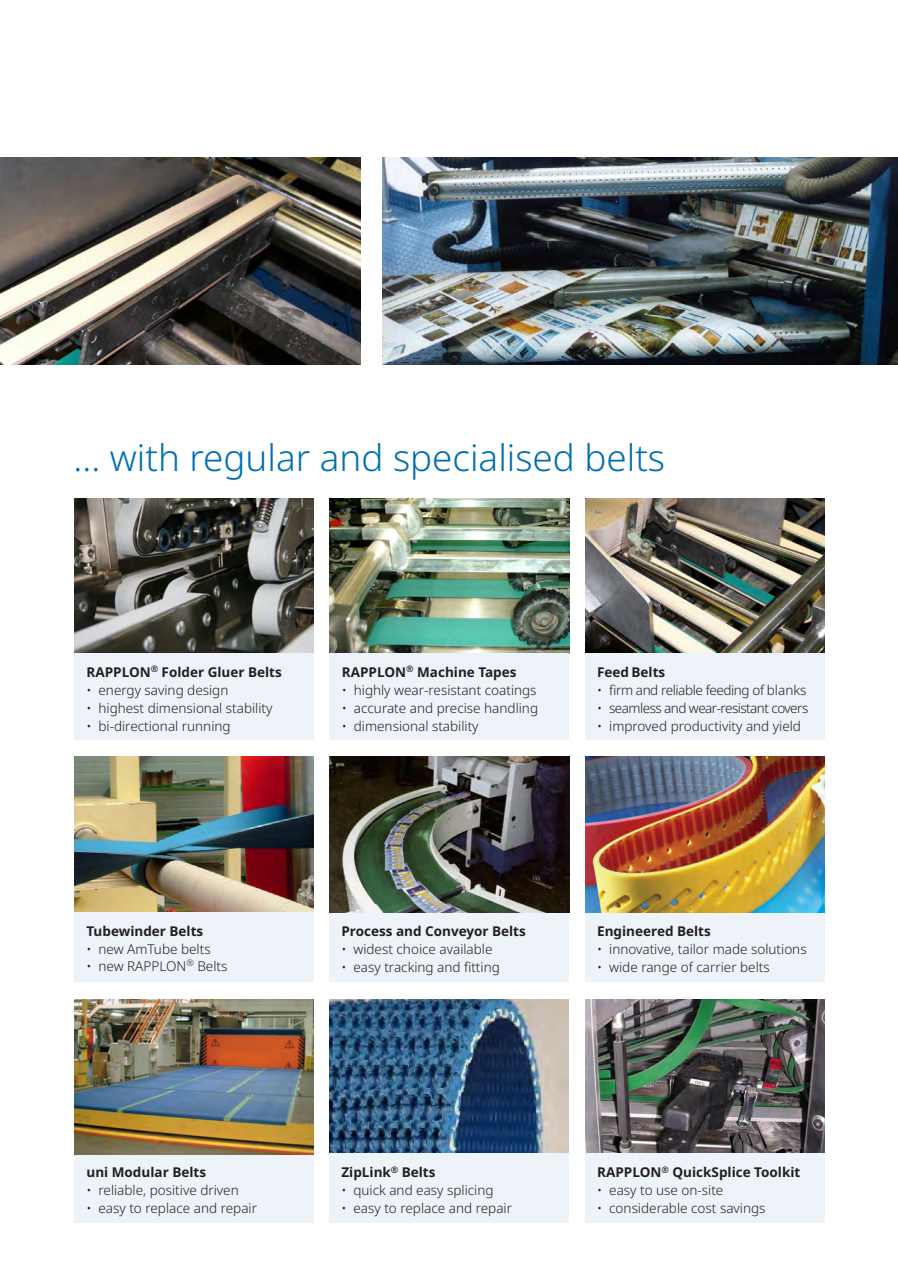
<style>
.page{position:relative;width:898px;height:1263px;background:#fff}
.page>*{position:absolute;margin:0;border:0;box-sizing:border-box;transform-origin:0 0}
.Headline{font:300 36.75px "Noto Sans";color:#006faf}
.Brottext{font:300 13.5px "Noto Sans";color:#231f20}
.Brottext-2{font:700 13.5px "Noto Sans";color:#231f20}
.Brottext-3{font:300 13.5px "Noto Sans";letter-spacing:-.04em;color:#231f20}
.Brottext-4{font:300 13.5px "Noto Sans";letter-spacing:-.03em;color:#231f20}
</style>
<div class="page">
<img style="left:74px;top:498px;width:239px;height:155px">
<img style="left:585px;top:498px;width:239px;height:155px">
<img style="left:329px;top:999px;width:239px;height:155px">
<img style="left:330px;top:498px;width:238px;height:155px">
<div style="left:74px;top:1154px;width:239px;height:69px;background:#eef3f9"></div>
<img style="left:74px;top:757px;width:239px;height:155px">
<img style="left:74px;top:999px;width:239px;height:155px">
<div style="left:329px;top:1154px;width:239px;height:69px;background:#eef3f9"></div>
<div style="left:74px;top:653px;width:239px;height:87px;background:#eef3f9"></div>
<div style="left:330px;top:653px;width:238px;height:87px;background:#eef3f9"></div>
<div style="left:585px;top:653px;width:239px;height:87px;background:#eef3f9"></div>
<div style="left:74px;top:912px;width:239px;height:69px;background:#eef3f9"></div>
<div style="left:329px;top:912px;width:239px;height:69px;background:#eef3f9"></div>
<img style="left:330px;top:757px;width:238px;height:155px">
<div style="left:585px;top:912px;width:239px;height:69px;background:#eef3f9"></div>
<img style="left:585px;top:757px;width:239px;height:155px">
<img style="left:585px;top:999px;width:239px;height:155px">
<div style="left:585px;top:1154px;width:239px;height:69px;background:#eef3f9"></div>
<img style="left:383px;top:157px;width:514px;height:207px">
<img style="left:0;top:157px;width:360px;height:207px">
<p class="Headline" style="left:73px;top:431px;width:593px">... with regular and specialised belts</p>
<p class="Brottext-2" style="left:86px;top:662px;width:197px">RAPPLON<sup>®</sup> Folder Gluer Belts</p>
<p class="Brottext" style="left:86px;top:680px;width:143px">• energy saving design</p>
<p class="Brottext" style="left:86px;top:698px;width:187px">• highest dimensional stability</p>
<p class="Brottext" style="left:86px;top:717px;width:146px">• bi-directional running</p>
<p class="Brottext-2" style="left:342px;top:662px;width:176px">RAPPLON<sup>®</sup> Machine Tapes</p>
<p class="Brottext" style="left:342px;top:680px;width:196px">• highly wear-resistant coatings</p>
<p class="Brottext" style="left:342px;top:698px;width:198px">• accurate and precise handling</p>
<p class="Brottext" style="left:342px;top:716px;width:138px">• dimensional stability</p>
<p class="Brottext-2" style="left:597px;top:662px;width:69px">Feed Belts</p>
<p class="Brottext-4" style="left:597px;top:680px;width:211px">• firm and reliable feeding of blanks</p>
<p class="Brottext-3" style="left:597px;top:698px;width:212px">• seamless and wear-resistant covers</p>
<p class="Brottext" style="left:597px;top:716px;width:205px">• improved productivity and yield</p>
<p class="Brottext-2" style="left:86px;top:921px;width:118px">Tubewinder Belts</p>
<p class="Brottext" style="left:86px;top:939px;width:126px">• new AmTube belts</p>
<p class="Brottext" style="left:86px;top:956px;width:142px">• new RAPPLON<sup>®</sup> Belts</p>
<p class="Brottext-2" style="left:341px;top:921px;width:186px">Process and Conveyor Belts</p>
<p class="Brottext" style="left:341px;top:939px;width:152px">• widest choice available</p>
<p class="Brottext" style="left:341px;top:957px;width:160px">• easy tracking and fitting</p>
<p class="Brottext-2" style="left:597px;top:921px;width:115px">Engineered Belts</p>
<p class="Brottext" style="left:597px;top:939px;width:211px">• innovative, tailor made solutions</p>
<p class="Brottext" style="left:597px;top:957px;width:174px">• wide range of carrier belts</p>
<p class="Brottext-2" style="left:86px;top:1163px;width:121px">uni Modular Belts</p>
<p class="Brottext" style="left:86px;top:1181px;width:154px">• reliable, positive driven</p>
<p class="Brottext" style="left:86px;top:1199px;width:172px">• easy to replace and repair</p>
<p class="Brottext-2" style="left:341px;top:1163px;width:96px">ZipLink<sup>®</sup> Belts</p>
<p class="Brottext" style="left:341px;top:1181px;width:153px">• quick and easy splicing</p>
<p class="Brottext" style="left:341px;top:1199px;width:172px">• easy to replace and repair</p>
<p class="Brottext-2" style="left:597px;top:1163px;width:204px">RAPPLON<sup>®</sup> QuickSplice Toolkit</p>
<p class="Brottext" style="left:597px;top:1181px;width:128px">• easy to use on-site</p>
<p class="Brottext" style="left:597px;top:1199px;width:170px">• considerable cost savings</p>
</div>
